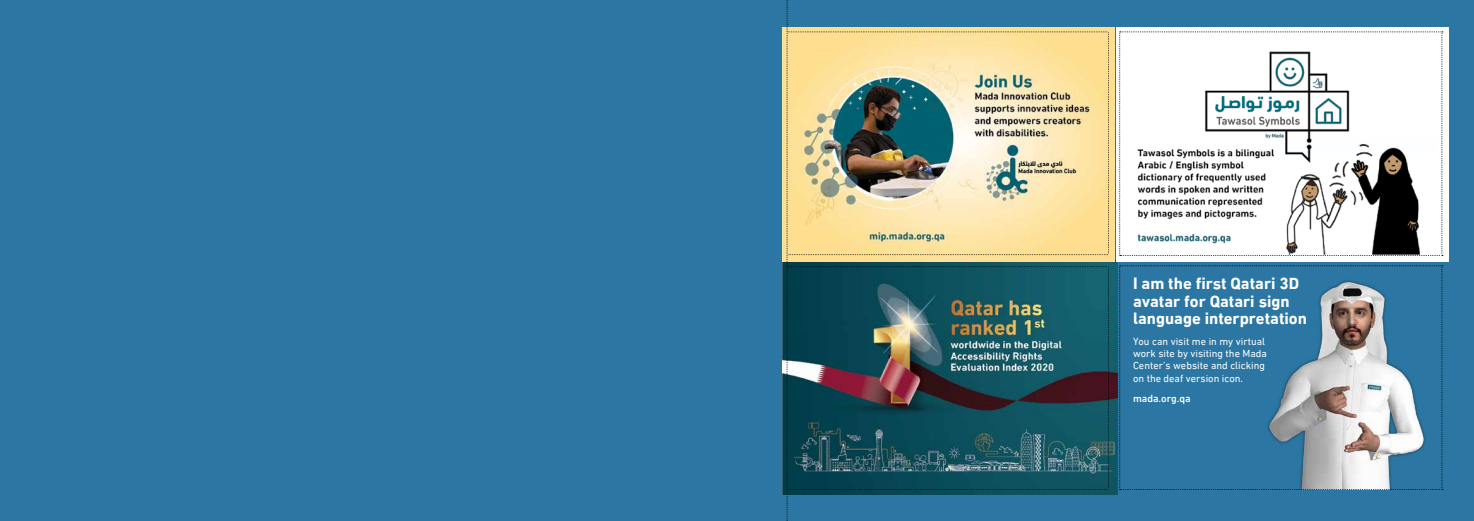
<style>
.page{position:relative;width:1474px;height:521px;background:#fff}
.page>*{position:absolute;margin:0;border:0;box-sizing:border-box;transform-origin:0 0}
.t1{font:700 16.62px/17.5px "DIN Next LT Arabic";color:#fff}
.t2{font:10.5px/12.2px "DIN Next LT Arabic";color:#fff}
.t3{font:500 10.5px "DIN Next LT Arabic";color:#fff}
</style>
<div class="page">
<div style="left:0;top:0;width:1473px;height:521px;background:#2b76a2"></div>
<img style="left:782px;top:261px;width:335px;height:234px">
<img style="left:782px;top:28px;width:332px;height:233px">
<div style="left:1116px;top:28px;width:331px;height:233px;background:#fff"></div>
<img style="left:786px;top:0;width:323px;height:521px">
<img style="left:786px;top:266px;width:322px;height:224px">
<svg style="left:1119px;top:265px;width:323px;height:225px"></svg>
<svg style="left:1119px;top:31px;width:323px;height:225px;background:#dcdddd"></svg>
<h1 class="t1" style="left:1133px;top:275px;width:175px">I am the first Qatari 3D avatar for Qatari sign language interpretation</h1>
<p class="t2" style="left:1133px;top:335px;width:135px">You can visit me in my virtual work site by visiting the Mada<br>Center’s website and clicking on the deaf version icon.</p>
<p class="t3" style="left:1133px;top:393px;width:59px">mada.org.qa</p>
</div>
